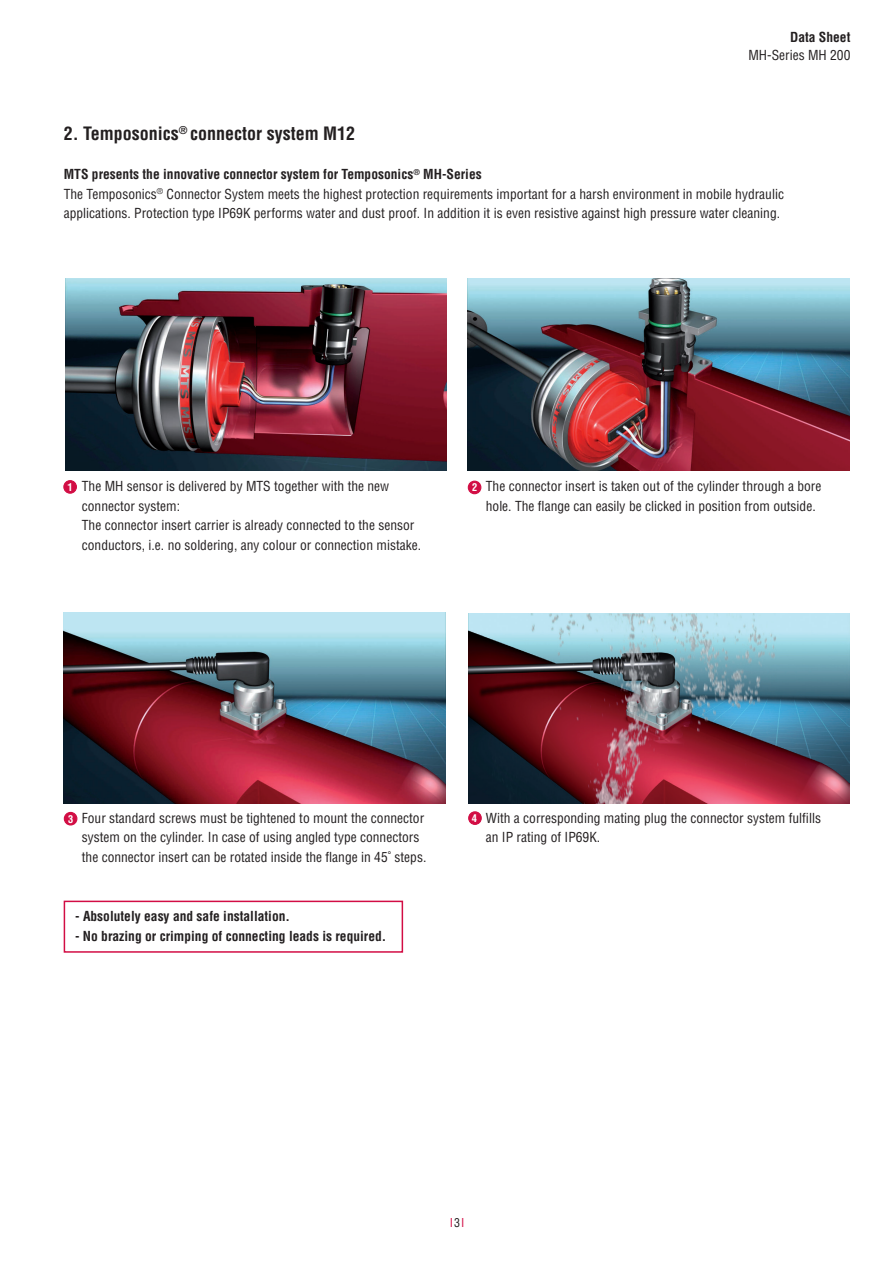
<style>
.page{position:relative;width:893px;height:1263px;background:#fff}
.page>*{position:absolute;margin:0;border:0;box-sizing:border-box;transform-origin:0 0}
.t1{font:700 condensed 18px "Helvetica LT Std";color:#231f20}
.t2{font:condensed 13.5px/19.5px "Helvetica LT Std";color:#231f20}
.t3{font:700 condensed 13.5px "Helvetica LT Std";color:#231f20}
.t4{font:condensed 12px "Helvetica LT Std";color:#d20d44}
.t5{font:700 condensed 10.5px "Helvetica LT Std";color:#fff}
.s1{color:#231f20}
</style>
<div class="page">
<div style="left:64px;top:901px;width:339px;height:52px;border:2px solid #d20d44"></div>
<div style="left:64px;top:481px;width:12px;height:12px;background:#d20d44;border-radius:50%"></div>
<div style="left:63px;top:480px;width:14px;height:14px;border:1px solid #d20d44;border-radius:50%"></div>
<div style="left:468px;top:481px;width:13px;height:13px;background:#d20d44;border-radius:50%"></div>
<div style="left:468px;top:481px;width:13px;height:13px;border:1px solid #d20d44;border-radius:50%"></div>
<div style="left:64px;top:812px;width:13px;height:13px;background:#d20d44;border-radius:50%"></div>
<div style="left:64px;top:812px;width:13px;height:13px;border:1px solid #d20d44;border-radius:50%"></div>
<div style="left:469px;top:812px;width:12px;height:12px;background:#d20d44;border-radius:50%"></div>
<div style="left:468px;top:811px;width:14px;height:14px;border:1px solid #d20d44;border-radius:50%"></div>
<img style="left:66px;top:278px;width:380px;height:193px">
<img style="left:467px;top:278px;width:383px;height:193px">
<img style="left:64px;top:613px;width:382px;height:190px">
<img style="left:468px;top:614px;width:381px;height:189px">
<p class="t3" style="left:790px;top:29px;width:62px">Data Sheet</p>
<p class="t2" style="left:748px;top:45px;width:103px">MH-Series MH 200</p>
<p class="t1" style="left:64px;top:122px;width:293px">2. Temposonics<sup>®</sup> connector system M12</p>
<p class="t3" style="left:64px;top:166px;width:419px">MTS presents the innovative connector system for Temposonics<sup>®</sup> MH-Series</p>
<p class="t2" style="left:64px;top:184px;width:722px">The Temposonics<sup>®</sup> Connector System meets the highest protection requirements important for a harsh environment in mobile hydraulic applications. Protection type IP69K performs water and dust proof. In addition it is even resistive against high pressure water cleaning.</p>
<p class="t2" style="left:82px;top:477px;width:309px">The MH sensor is delivered by MTS together with the new</p>
<p class="t2" style="left:82px;top:496px;width:100px">connector system:</p>
<p class="t2" style="left:82px;top:516px;width:341px">The connector insert carrier is already connected to the sensor conductors, i.e. no soldering, any colour or connection mistake.</p>
<p class="t5" style="left:67px;top:481px;width:7px">1</p>
<p class="t5" style="left:472px;top:481px;width:7px">2</p>
<p class="t2" style="left:486px;top:477px;width:337px">The connector insert is taken out of the cylinder through a bore</p>
<p class="t2" style="left:486px;top:496px;width:331px">hole. The flange can easily be clicked in position from outside.</p>
<p class="t2" style="left:82px;top:808px;width:344px">Four standard screws must be tightened to mount the connector system on the cylinder. In case of using angled type connectors</p>
<p class="t2" style="left:82px;top:847px;width:346px">the connector insert can be rotated inside the flange in 45˚ steps.</p>
<p class="t5" style="left:68px;top:812px;width:7px">3</p>
<p class="t5" style="left:472px;top:812px;width:7px">4</p>
<p class="t2" style="left:486px;top:808px;width:337px">With a corresponding mating plug the connector system fulfills</p>
<p class="t2" style="left:486px;top:827px;width:116px">an IP rating of IP69K.</p>
<p class="t3" style="left:75px;top:908px;width:216px">- Absolutely easy and safe installation.</p>
<p class="t3" style="left:75px;top:927px;width:313px">- No brazing or crimping of connecting leads is required.</p>
<p class="t4" style="left:450px;top:1215px;width:16px">I<span class="s1">3</span> I</p>
</div>
